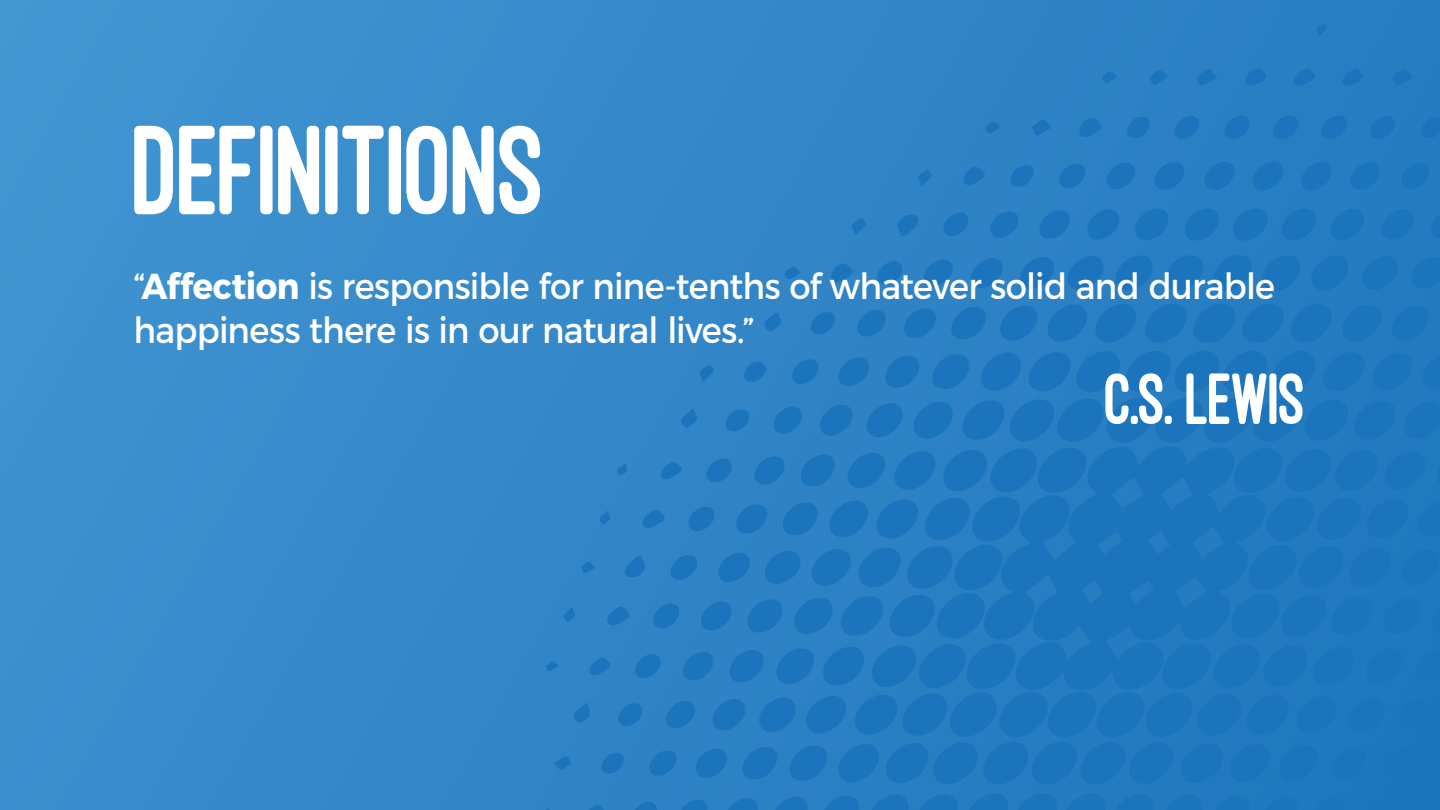
<style>
.page{position:relative;width:1440px;height:810px;background:#fff}
.page>*{position:absolute;margin:0;border:0;box-sizing:border-box;transform-origin:0 0}
.t1{font:800 131.25px "Ostrich Sans";letter-spacing:-.025em;color:#fff;scale:.94 1}
.t2{font:800 75px "Ostrich Sans";letter-spacing:-.025em;color:#fff;scale:.94 1}
.t3{font:36px/43.2px "Montserrat";letter-spacing:-.02em;color:#fff;scale:.94 1}
.s1{font-weight:700}
</style>
<div class="page">
<div style="left:0;top:0;width:1440px;height:810px;background:linear-gradient(to right,#3f92cf,#277cc0)"></div>
<svg style="left:1113px;top:255px;width:42px;height:36px;background:#2178be"></svg>
<svg style="left:1163px;top:255px;width:91px;height:36px;background:#2078be"></svg>
<svg style="left:1260px;top:255px;width:43px;height:36px;background:#2077bd"></svg>
<svg style="left:819px;top:793px;width:434px;height:17px;background:#2078be"></svg>
<svg style="left:998px;top:304px;width:336px;height:39px;background:#2178be"></svg>
<svg style="left:1340px;top:305px;width:91px;height:37px;background:#1f77bd"></svg>
<svg style="left:1309px;top:255px;width:42px;height:36px;background:#1f77bd"></svg>
<svg style="left:1065px;top:256px;width:41px;height:34px"></svg>
<svg style="left:1360px;top:256px;width:40px;height:34px"></svg>
<svg style="left:770px;top:797px;width:40px;height:13px"></svg>
<svg style="left:949px;top:307px;width:39px;height:33px"></svg>
<svg style="left:1231px;top:208px;width:39px;height:33px"></svg>
<svg style="left:1439px;top:307px;width:1px;height:32px"></svg>
<svg style="left:1182px;top:208px;width:39px;height:33px"></svg>
<svg style="left:1261px;top:797px;width:39px;height:13px"></svg>
<svg style="left:1280px;top:208px;width:38px;height:33px"></svg>
<svg style="left:1018px;top:257px;width:38px;height:32px"></svg>
<svg style="left:1409px;top:257px;width:31px;height:32px"></svg>
<svg style="left:1328px;top:209px;width:38px;height:31px"></svg>
<svg style="left:1133px;top:208px;width:38px;height:33px"></svg>
<svg style="left:1085px;top:209px;width:37px;height:31px"></svg>
<svg style="left:723px;top:798px;width:37px;height:12px"></svg>
<svg style="left:1310px;top:798px;width:37px;height:12px"></svg>
<svg style="left:902px;top:308px;width:36px;height:30px"></svg>
<svg style="left:1380px;top:209px;width:36px;height:31px"></svg>
<svg style="left:969px;top:258px;width:36px;height:30px"></svg>
<svg style="left:1037px;top:210px;width:35px;height:29px"></svg>
<svg style="left:1251px;top:162px;width:34px;height:28px"></svg>
<svg style="left:1348px;top:162px;width:34px;height:28px"></svg>
<svg style="left:1299px;top:162px;width:35px;height:28px"></svg>
<svg style="left:1203px;top:162px;width:34px;height:28px"></svg>
<svg style="left:1153px;top:162px;width:33px;height:28px"></svg>
<svg style="left:1429px;top:210px;width:11px;height:29px"></svg>
<svg style="left:677px;top:799px;width:32px;height:11px"></svg>
<svg style="left:922px;top:259px;width:33px;height:28px"></svg>
<svg style="left:855px;top:310px;width:32px;height:27px"></svg>
<svg style="left:1105px;top:163px;width:32px;height:27px"></svg>
<svg style="left:1363px;top:800px;width:32px;height:10px"></svg>
<svg style="left:1400px;top:163px;width:31px;height:26px"></svg>
<svg style="left:989px;top:211px;width:31px;height:27px"></svg>
<svg style="left:1271px;top:115px;width:29px;height:25px"></svg>
<svg style="left:1058px;top:163px;width:29px;height:26px"></svg>
<svg style="left:631px;top:802px;width:27px;height:8px"></svg>
<svg style="left:1223px;top:115px;width:28px;height:25px"></svg>
<svg style="left:1319px;top:115px;width:30px;height:25px"></svg>
<svg style="left:1369px;top:116px;width:28px;height:23px"></svg>
<svg style="left:942px;top:213px;width:28px;height:24px"></svg>
<svg style="left:1173px;top:116px;width:28px;height:23px"></svg>
<svg style="left:875px;top:261px;width:29px;height:24px"></svg>
<svg style="left:809px;top:312px;width:28px;height:23px"></svg>
<svg style="left:1414px;top:802px;width:26px;height:8px"></svg>
<svg style="left:1420px;top:117px;width:20px;height:21px"></svg>
<svg style="left:1125px;top:117px;width:26px;height:21px"></svg>
<svg style="left:1009px;top:165px;width:26px;height:22px"></svg>
<svg style="left:897px;top:215px;width:23px;height:21px"></svg>
<svg style="left:1078px;top:117px;width:24px;height:21px"></svg>
<svg style="left:830px;top:263px;width:23px;height:20px"></svg>
<svg style="left:1244px;top:67px;width:22px;height:20px"></svg>
<svg style="left:1292px;top:69px;width:23px;height:18px"></svg>
<svg style="left:1341px;top:69px;width:22px;height:18px"></svg>
<svg style="left:962px;top:166px;width:23px;height:20px"></svg>
<svg style="left:583px;top:805px;width:22px;height:5px"></svg>
<svg style="left:764px;top:313px;width:18px;height:18px"></svg>
<svg style="left:1392px;top:69px;width:21px;height:17px"></svg>
<svg style="left:1196px;top:69px;width:21px;height:17px"></svg>
<svg style="left:1031px;top:119px;width:21px;height:17px"></svg>
<svg style="left:1149px;top:70px;width:19px;height:15px"></svg>
<svg style="left:784px;top:266px;width:17px;height:13px"></svg>
<svg style="left:917px;top:169px;width:15px;height:17px"></svg>
<svg style="left:851px;top:217px;width:15px;height:18px"></svg>
<svg style="left:1102px;top:71px;width:15px;height:13px"></svg>
<svg style="left:985px;top:121px;width:15px;height:13px"></svg>
<svg style="left:541px;top:808px;width:13px;height:2px"></svg>
<svg style="left:1316px;top:24px;width:11px;height:12px"></svg>
<svg style="left:546px;top:350px;width:894px;height:435px;background:#247bbf"></svg>
<h1 class="t1" style="left:134px;top:101px;width:442px">DEFINITIONS</h1>
<p class="t3" style="left:134px;top:265px;width:1216px">“<span class="s1">Affection</span> is responsible for nine-tenths of whatever solid and durable happiness there is in our natural lives.”</p>
<h2 class="t2" style="left:1105px;top:359px;width:216px">C.S. LEWIS</h2>
</div>
